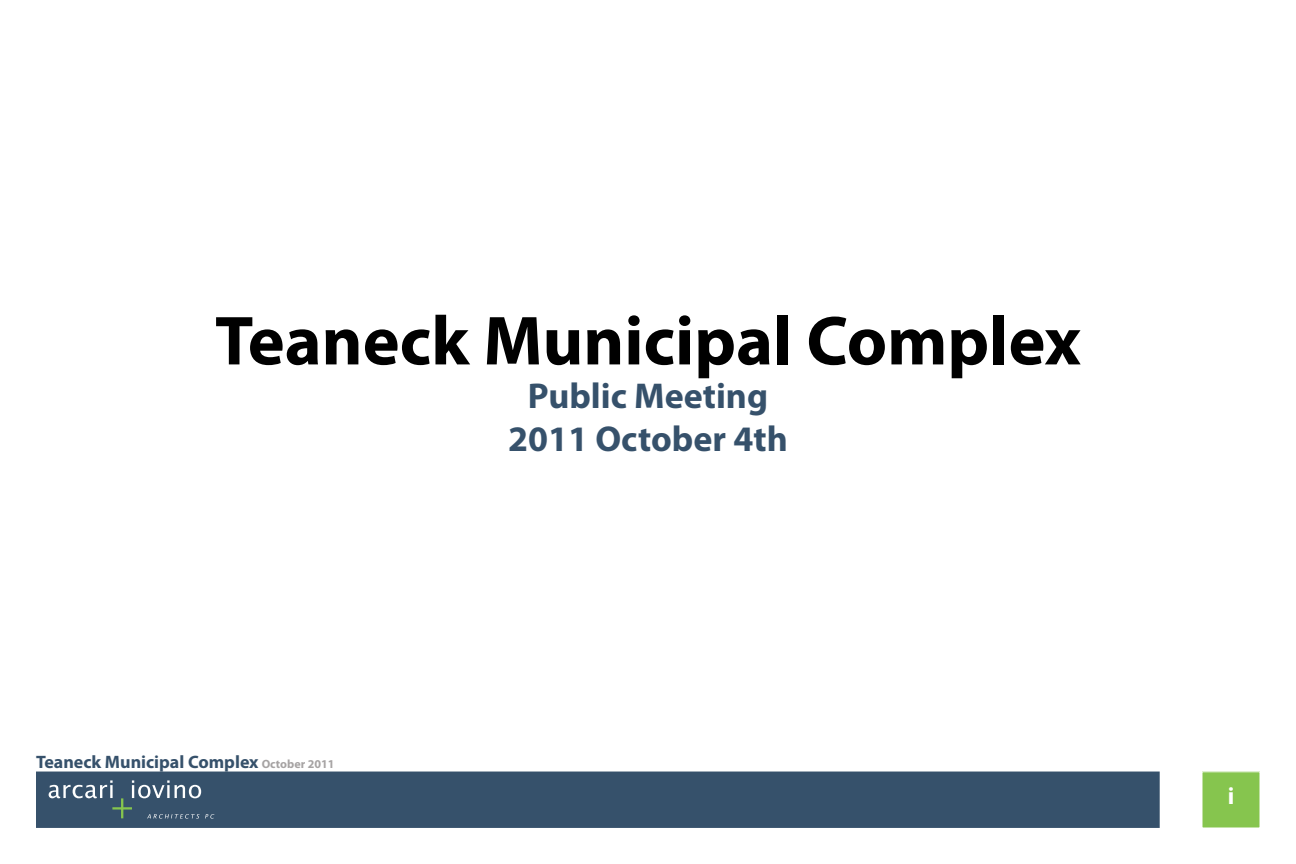
<style>
.page{position:relative;width:1296px;height:864px;background:#fff}
.page>*{position:absolute;margin:0;border:0;box-sizing:border-box;transform-origin:0 0}
.t1{font:700 70px "Myriad Pro";color:#000}
.t2{font:700 36px/43.2px "Myriad Pro";color:#36516b;text-align:center}
.t3{font:700 24px "Myriad Pro";color:#fff}
.t4{font:700 18px "Myriad Pro";color:#36516b}
.s1{font-size:12px;color:#a6a3a3}
</style>
<div class="page">
<div style="left:36px;top:772px;width:1124px;height:56px;background:#36516b"></div>
<div style="left:1202px;top:772px;width:58px;height:56px;background:#86c54e"></div>
<svg style="left:49px;top:780px;width:165px;height:39px"></svg>
<h1 class="t1" style="left:215px;top:295px;width:867px">Teaneck Municipal Complex</h1>
<h2 class="t2" style="left:508px;top:373px;width:281px">Public Meeting<br>2011 October 4th</h2>
<p class="t4" style="left:36px;top:750px;width:300px">Teaneck Municipal Complex <span class="s1">October 2011</span></p>
<h3 class="t3" style="left:1228px;top:780px;width:8px">i</h3>
</div>
